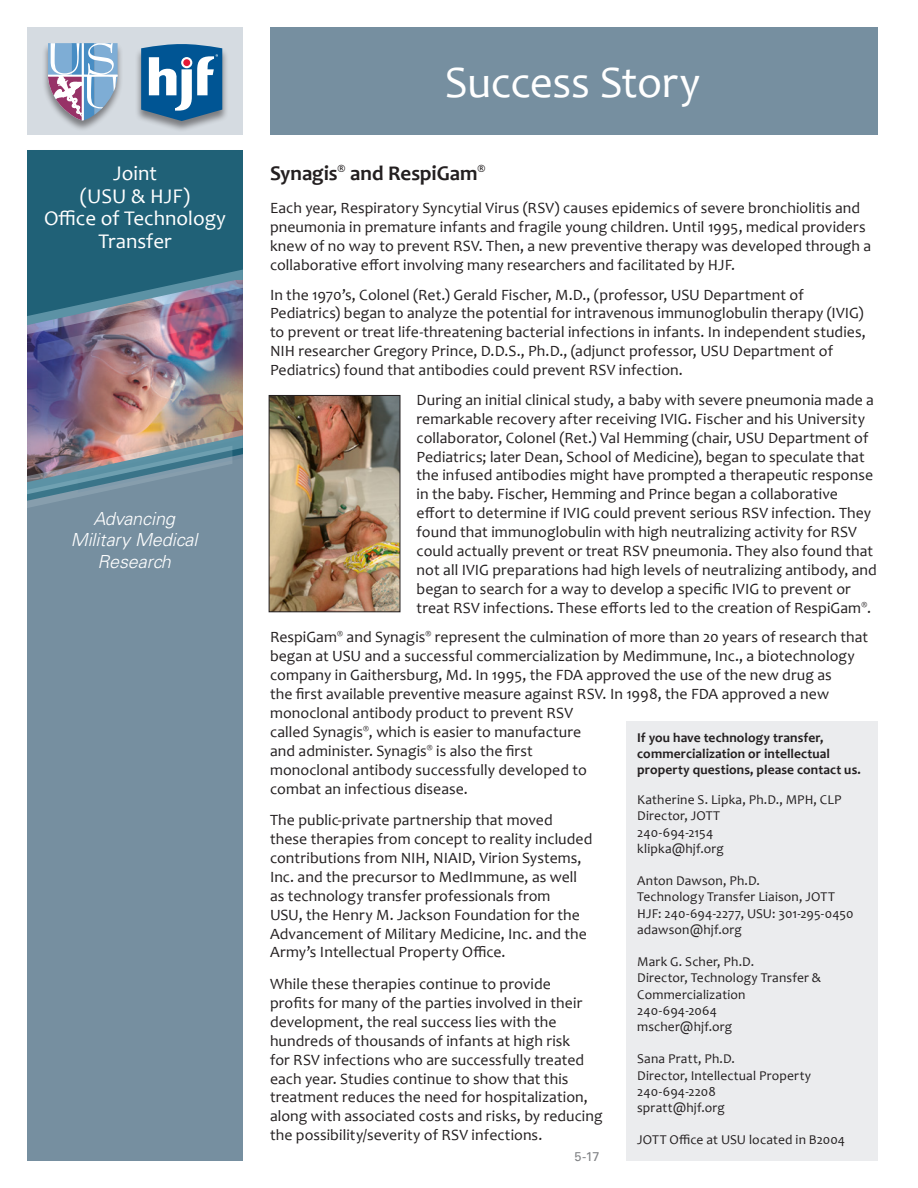
<style>
.page{position:relative;width:918px;height:1188px;background:#fff}
.page>*{position:absolute;margin:0;border:0;box-sizing:border-box;transform-origin:0 0}
.body_text{font:45px "Candara";letter-spacing:-.01em;color:#fff}
.Titles{font:21px/22.5px "Candara";color:#fff;text-align:center}
.body_text-2{font:700 21px "Candara";color:#231f20}
.Titles-2{font:italic 300 18px/21.6px "Univers";letter-spacing:-.005em;color:#fff;text-align:center}
.body_text-3{font:15.75px/18.9px "Candara";letter-spacing:.005em;color:#231f20}
.body_text-4{font:13.5px/16.2px "Candara";letter-spacing:.01em;color:#231f20}
.body_text-5{font:700 13.5px/16.2px "Candara";letter-spacing:.01em;color:#231f20}
.body_text-6{font:12.75px "Univers";color:#808285}
</style>
<div class="page">
<div style="left:270px;top:27px;width:608px;height:108px;background:#768fa0"></div>
<div style="left:626px;top:721px;width:252px;height:440px;background:#ebecee"></div>
<img style="left:271px;top:397px;width:127px;height:213px">
<div style="left:269px;top:395px;width:131px;height:217px;border:1px solid #231f20"></div>
<div style="left:27px;top:150px;width:216px;height:110px;background:#206177"></div>
<div style="left:27px;top:508px;width:216px;height:653px;background:#768fa0"></div>
<img style="left:27px;top:363px;width:216px;height:67px">
<img style="left:27px;top:430px;width:216px;height:78px">
<img style="left:27px;top:260px;width:216px;height:103px">
<div style="left:27px;top:27px;width:216px;height:108px;background:#d5dbe1"></div>
<div style="left:135px;top:43px;width:93px;height:89px;background:#231f20;opacity:.5"></div>
<svg style="left:141px;top:43px;width:81px;height:78px;background:#548ab2"></svg>
<div style="left:183px;top:59px;width:7px;height:7px;background:#e51836;border-radius:50%"></div>
<div style="left:42px;top:42px;width:81px;height:89px;background:#231f20;opacity:.5"></div>
<svg style="left:48px;top:43px;width:70px;height:78px;background:#a1b0cc"></svg>
<p class="Titles" style="left:44px;top:162px;width:183px">Joint<br>(USU &amp; HJF)<br>Office of Technology<br>Transfer</p>
<p class="Titles-2" style="left:71px;top:508px;width:128px">Advancing<br>Military Medical<br>Research</p>
<p class="body_text" style="left:445px;top:54px;width:257px">Success Story</p>
<p class="body_text-2" style="left:270px;top:160px;width:217px">Synagis<sup>®</sup> and RespiGam<sup>®</sup></p>
<p class="body_text-3" style="left:270px;top:198px;width:603px">Each year, Respiratory Syncytial Virus (RSV) causes epidemics of severe bronchiolitis and pneumonia in premature infants and fragile young children. Until 1995, medical providers knew of no way to prevent RSV. Then, a new preventive therapy was developed through a collaborative effort involving many researchers and facilitated by HJF.</p>
<p class="body_text-3" style="left:270px;top:285px;width:597px">In the 1970’s, Colonel (Ret.) Gerald Fischer, M.D., (professor, USU Department of Pediatrics) began to analyze the potential for intravenous immunoglobulin therapy (IVIG) to prevent or treat life-threatening bacterial infections in infants. In independent studies, NIH researcher Gregory Prince, D.D.S., Ph.D., (adjunct professor, USU Department of Pediatrics) found that antibodies could prevent RSV infection.</p>
<p class="body_text-3" style="left:417px;top:390px;width:462px">During an initial clinical study, a baby with severe pneumonia made a remarkable recovery after receiving IVIG. Fischer and his University collaborator, Colonel (Ret.) Val Hemming (chair, USU Department of Pediatrics; later Dean, School of Medicine), began to speculate that the infused antibodies might have prompted a therapeutic response in the baby. Fischer, Hemming and Prince began a collaborative effort to determine if IVIG could prevent serious RSV infection. They found that immunoglobulin with high neutralizing activity for RSV could actually prevent or treat RSV pneumonia. They also found that not all IVIG preparations had high levels of neutralizing antibody, and began to search for a way to develop a specific IVIG to prevent or treat RSV infections. These efforts led to the creation of RespiGam<sup>®</sup>.</p>
<p class="body_text-3" style="left:270px;top:628px;width:600px">RespiGam<sup>®</sup> and Synagis<sup>®</sup> represent the culmination of more than 20 years of research that began at USU and a successful commercialization by Medimmune, Inc., a biotechnology company in Gaithersburg, Md. In 1995, the FDA approved the use of the new drug as<br>the first available preventive measure against RSV. In 1998, the FDA approved a new monoclonal antibody product to prevent RSV<br>called Synagis<sup>®</sup>, which is easier to manufacture<br>and administer. Synagis<sup>®</sup> is also the first<br>monoclonal antibody successfully developed to<br>combat an infectious disease.</p>
<p class="body_text-3" style="left:270px;top:810px;width:324px">The public-private partnership that moved these therapies from concept to reality included contributions from NIH, NIAID, Virion Systems, Inc. and the precursor to MedImmune, as well as technology transfer professionals from<br>USU, the Henry M. Jackson Foundation for the Advancement of Military Medicine, Inc. and the Army’s Intellectual Property Office.</p>
<p class="body_text-3" style="left:270px;top:974px;width:334px">While these therapies continue to provide<br>profits for many of the parties involved in their development, the real success lies with the hundreds of thousands of infants at high risk<br>for RSV infections who are successfully treated each year. Studies continue to show that this treatment reduces the need for hospitalization, along with associated costs and risks, by reducing the possibility/severity of RSV infections.</p>
<p class="body_text-5" style="left:637px;top:729px;width:225px">If you have technology transfer, commercialization or intellectual property questions, please contact us.</p>
<p class="body_text-4" style="left:637px;top:792px;width:206px">Katherine S. Lipka, Ph.D., MPH, CLP</p>
<p class="body_text-4" style="left:637px;top:808px;width:84px">Director, JOTT</p>
<p class="body_text-4" style="left:637px;top:824px;width:78px">240-694-2154</p>
<p class="body_text-4" style="left:637px;top:840px;width:88px">klipka@hjf.org</p>
<p class="body_text-4" style="left:637px;top:873px;width:124px">Anton Dawson, Ph.D.</p>
<p class="body_text-4" style="left:637px;top:889px;width:199px">Technology Transfer Liaison, JOTT</p>
<p class="body_text-4" style="left:637px;top:905px;width:218px">HJF: 240-694-2277, USU: 301-295-0450</p>
<p class="body_text-4" style="left:637px;top:921px;width:106px">adawson@hjf.org</p>
<p class="body_text-4" style="left:637px;top:954px;width:118px">Mark G. Scher, Ph.D.</p>
<p class="body_text-4" style="left:637px;top:970px;width:185px">Director, Technology Transfer &amp;<br>Commercialization<br>240-694-2064</p>
<p class="body_text-4" style="left:637px;top:1018px;width:96px">mscher@hjf.org</p>
<p class="body_text-4" style="left:637px;top:1051px;width:99px">Sana Pratt, Ph.D.</p>
<p class="body_text-4" style="left:637px;top:1067px;width:176px">Director, Intellectual Property<br>240-694-2208</p>
<p class="body_text-4" style="left:637px;top:1099px;width:89px">spratt@hjf.org</p>
<p class="body_text-4" style="left:637px;top:1132px;width:209px">JOTT Office at USU located in B2004</p>
<p class="body_text-6" style="left:574px;top:1149px;width:27px">5-17</p>
</div>
